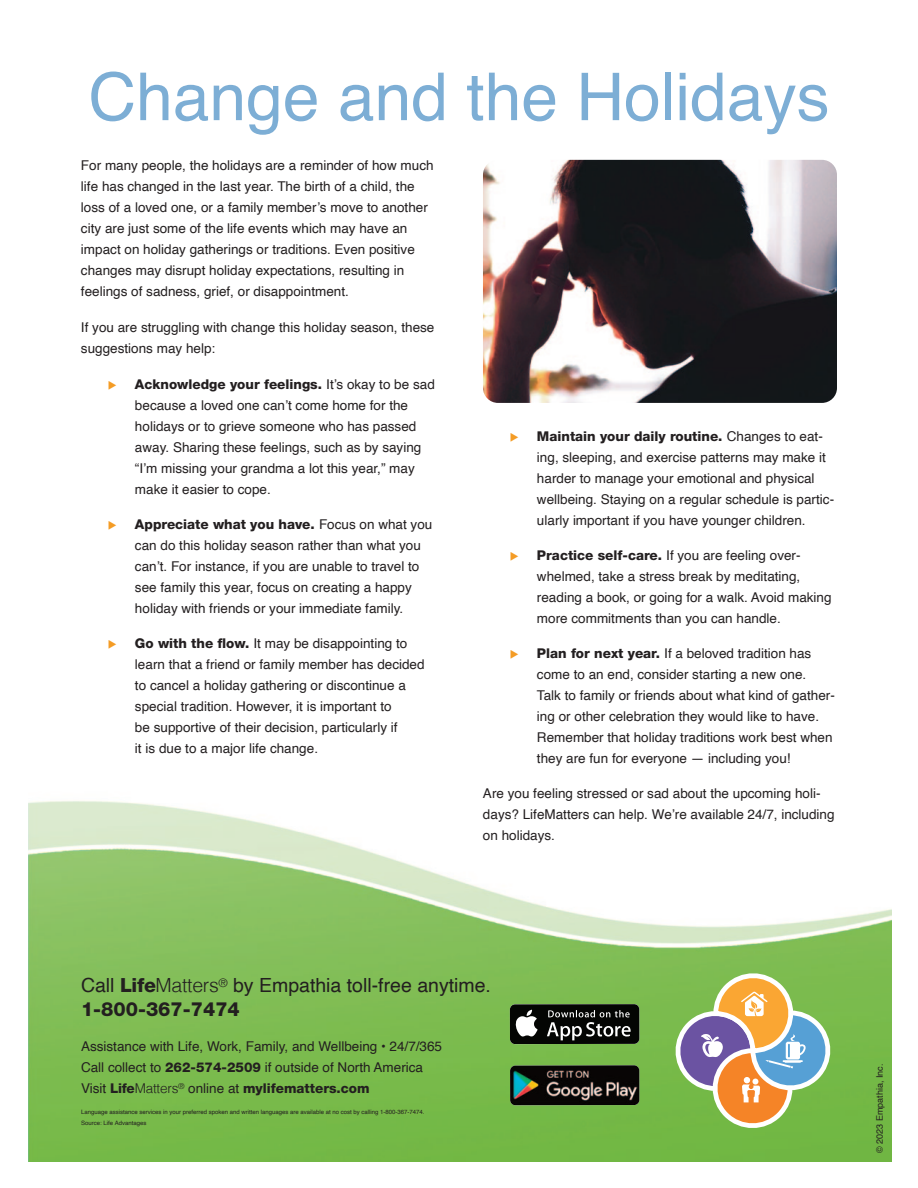
<style>
.page{position:relative;width:918px;height:1188px;background:#fff}
.page>*{position:absolute;margin:0;border:0;box-sizing:border-box;transform-origin:0 0}
.t1{font:66px "Helvetica";color:#7daed5}
.t2{font:19.5px "Helvetica";color:#231f20}
.t3{font:800 19.5px "Helvetica Neue LT Std";color:#231f20}
.t4{font:13.5px/21px "Helvetica";color:#231f20}
.t5{font:800 13.5px "Helvetica Neue LT Std";color:#231f20}
.t6{font:9px "Helvetica";color:#231f20}
.t7{font:6px "Helvetica";color:#231f20}
.s1{color:#f49c25}
.s2{font-family:"Helvetica Neue LT Std";font-weight:800}
.s3{font-weight:300}
.s4{font-family:"Helvetica";font-weight:400}
.s5{font-family:"Helvetica";font-weight:300}
</style>
<div class="page">
<img style="left:28px;top:801px;width:863px;height:360px">
<svg style="left:674px;top:965px;width:164px;height:171px;background:#a2b177"></svg>
<img style="left:483px;top:160px;width:354px;height:243px;border-radius:15px">
<svg style="left:510px;top:1004px;width:129px;height:40px;background:#353634"></svg>
<img style="left:510px;top:1065px;width:129px;height:40px;border-radius:5px">
<p class="t1" style="left:88px;top:69px;width:743px">Change and the Holidays</p>
<p class="t4" style="left:81px;top:156px;width:354px">For many people, the holidays are a reminder of how much life has changed in the last year. The birth of a child, the loss of a loved one, or a family member’s move to another city are just some of the life events which may have an impact on holiday gatherings or traditions. Even positive changes may disrupt holiday expectations, resulting in feelings of sadness, grief, or disappointment.</p>
<p class="t4" style="left:81px;top:318px;width:355px">If you are struggling with change this holiday season, these suggestions may help:</p>
<p class="t4" style="left:135px;top:375px;width:301px;text-indent:-27px"><span class="s1">◆</span> <span class="s2">Acknowledge your feelings.</span> It’s okay to be sad because a loved one can’t come home for the holidays or to grieve someone who has passed away. Sharing these feelings, such as by saying “I’m missing your grandma a lot this year,” may make it easier to cope.</p>
<p class="t4" style="left:135px;top:515px;width:299px;text-indent:-27px"><span class="s1">◆</span> <span class="s2">Appreciate what you have.</span> Focus on what you can do this holiday season rather than what you can’t. For instance, if you are unable to travel to see family this year, focus on creating a happy holiday with friends or your immediate family.</p>
<p class="t4" style="left:135px;top:634px;width:291px;text-indent:-27px"><span class="s1">◆</span> <span class="s2">Go with the flow.</span> It may be disappointing to learn that a friend or family member has decided to cancel a holiday gathering or discontinue a special tradition. However, it is important to<br>be supportive of their decision, particularly if<br>it is due to a major life change.</p>
<p class="t4" style="left:537px;top:427px;width:299px;text-indent:-27px"><span class="s1">◆</span> <span class="s2">Maintain your daily routine.</span> Changes to eat&shy;ing, sleeping, and exercise patterns may make it harder to manage your emotional and physical wellbeing. Staying on a regular schedule is partic&shy;ularly important if you have younger children.</p>
<p class="t4" style="left:537px;top:546px;width:296px;text-indent:-27px"><span class="s1">◆</span> <span class="s2">Practice self-care.</span> If you are feeling over&shy;whelmed, take a stress break by meditating, reading a book, or going for a walk. Avoid making more commitments than you can handle.</p>
<p class="t4" style="left:537px;top:644px;width:299px;text-indent:-27px"><span class="s1">◆</span> <span class="s2">Plan for next year.</span> If a beloved tradition has come to an end, consider starting a new one.<br>Talk to family or friends about what kind of gather&shy;ing or other celebration they would like to have.<br>Remember that holiday traditions work best when they are fun for everyone — including you!</p>
<p class="t4" style="left:483px;top:784px;width:353px">Are you feeling stressed or sad about the upcoming holi&shy;days? LifeMatters can help. We’re available 24/7, including on holidays.</p>
<p class="t2" style="left:81px;top:977px;width:412px">Call <span class="s2">Life</span><span class="s3">Matters</span><sup>®</sup> by Empathia toll-free anytime.</p>
<p class="t3" style="left:81px;top:1002px;width:160px">1-800-367-7474</p>
<p class="t4" style="left:81px;top:1037px;width:363px">Assistance with Life, Work, Family, and Wellbeing • 24/7/365</p>
<p class="t4" style="left:81px;top:1058px;width:344px">Call collect to <span class="s2">262-574-2509</span> if outside of North America</p>
<p class="t5" style="left:81px;top:1083px;width:290px"><span class="s4">Visit</span> Life<span class="s5">Matters</span><sup>®</sup> <span class="s4">online at</span> mylifematters.com</p>
<p class="t7" style="left:81px;top:1110px;width:345px">Language assistance services in your preferred spoken and written languages are available at no cost by calling 1-800-367-7474.</p>
<p class="t7" style="left:81px;top:1120px;width:67px">Source: Life Advantages</p>
<p class="t6" style="left:876px;top:1153px;width:91px;rotate:-90deg">© 2023 Empathia, Inc.</p>
</div>
